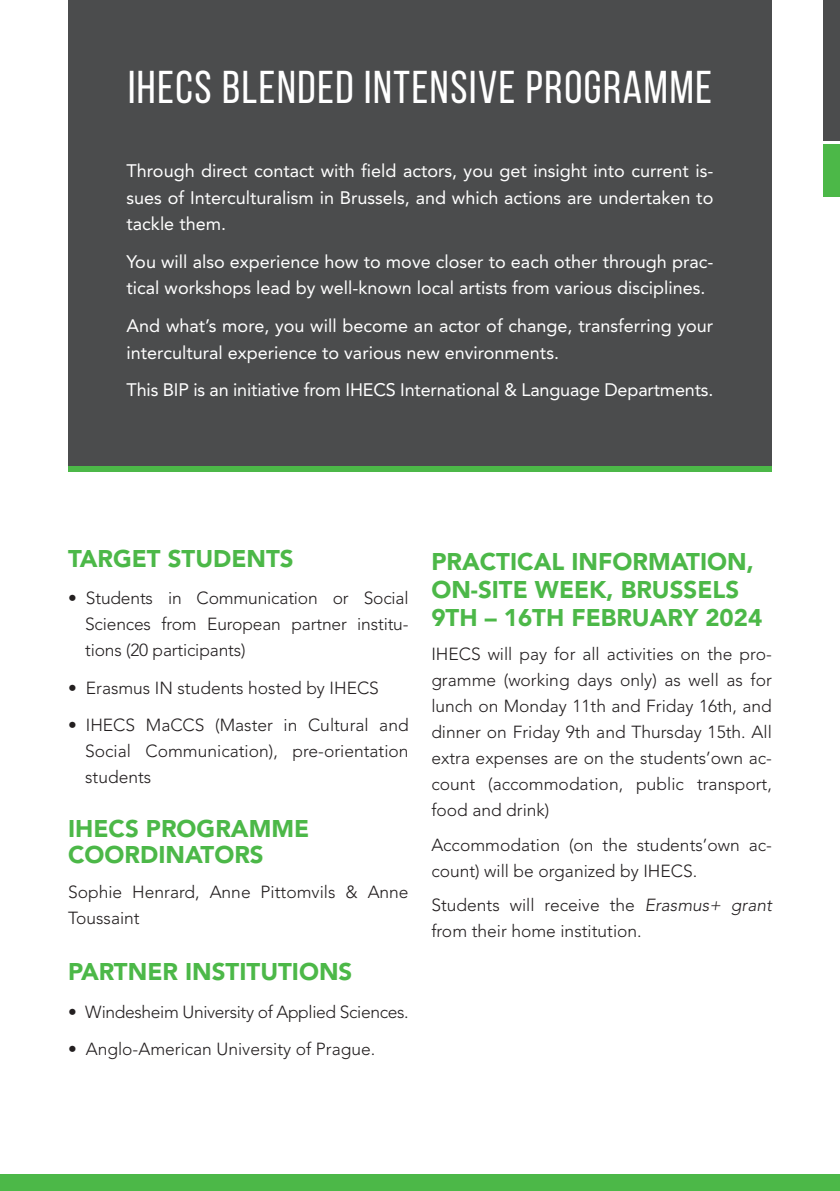
<style>
.page{position:relative;width:840px;height:1191px;background:#fff}
.page>*{position:absolute;margin:0;border:0;box-sizing:border-box;transform-origin:0 0}
.intertitre{font:46px "Bebas Neue";letter-spacing:.035em;color:#fff}
.DAY___SOUS_TITRE{font:900 24px/28px "Avenir LT Std";color:#4cb848}
.texte_courant_negatif{font:18px/26.4px "Avenir LT Std";color:#fff}
.texte_courant{font:300 17.4px/26px "Avenir LT Std";color:#231f20}
.TEXTE_COURANT_BULLET{font:300 17.4px/26px "Avenir LT Std";color:#231f20;text-align:justify}
.TEXTE_COURANT_BULLET-2{font:300 17.4px "Avenir LT Std";letter-spacing:-.02em;color:#231f20}
.s1{font-style:italic}
</style>
<div class="page">
<div style="left:68px;top:0;width:703px;height:468px;background:#4b4c4d"></div>
<div style="left:68px;top:466px;width:703px;height:6px;background:#4cb848"></div>
<div style="left:822px;top:0;width:17px;height:140px;background:#4b4c4d"></div>
<div style="left:822px;top:145px;width:17px;height:52px;background:#4cb848"></div>
<div style="left:0;top:1174px;width:839px;height:17px;background:#4cb848"></div>
<p class="intertitre" style="left:128px;top:62px;width:585px">IHECS BLENDED INTENSIVE PROGRAMME</p>
<p class="texte_courant_negatif" style="left:126px;top:158px;width:588px;text-align:justify">Through direct contact with field actors, you get insight into current is&shy;sues of Interculturalism in Brussels, and which actions are undertaken to tackle them.</p>
<p class="texte_courant_negatif" style="left:126px;top:249px;width:588px">You will also experience how to move closer to each other through prac&shy;tical workshops lead by well-known local artists from various disciplines.</p>
<p class="texte_courant_negatif" style="left:126px;top:313px;width:588px">And what’s more, you will become an actor of change, transferring your intercultural experience to various new environments.</p>
<p class="texte_courant_negatif" style="left:126px;top:377px;width:588px">This BIP is an initiative from IHECS International &amp; Language Departments.</p>
<p class="DAY___SOUS_TITRE" style="left:68px;top:544px;width:227px">TARGET STUDENTS</p>
<p class="TEXTE_COURANT_BULLET" style="left:85px;top:585px;width:325px;text-indent:-17px">• Students in Communication or Social Sciences from European partner institu&shy;tions (20 participants)</p>
<p class="TEXTE_COURANT_BULLET" style="left:68px;top:674px;width:312px">• Erasmus IN students hosted by IHECS</p>
<p class="TEXTE_COURANT_BULLET" style="left:85px;top:712px;width:325px;text-indent:-17px">• IHECS MaCCS (Master in Cultural and Social Communication), pre-orientation students</p>
<p class="DAY___SOUS_TITRE" style="left:68px;top:816px;width:242px;line-height:26px">IHECS PROGRAMME<br>COORDINATORS</p>
<p class="texte_courant" style="left:68px;top:879px;width:342px">Sophie Henrard, Anne Pittomvils &amp; Anne<br>Toussaint</p>
<p class="DAY___SOUS_TITRE" style="left:68px;top:957px;width:285px">PARTNER INSTITUTIONS</p>
<p class="TEXTE_COURANT_BULLET-2" style="left:68px;top:1001px;width:342px">• Windesheim University of Applied Sciences.</p>
<p class="TEXTE_COURANT_BULLET" style="left:68px;top:1036px;width:308px">• Anglo-American University of Prague.</p>
<p class="DAY___SOUS_TITRE" style="left:431px;top:547px;width:332px">PRACTICAL INFORMATION,<br>ON-SITE WEEK, BRUSSELS<br>9TH – 16TH FEBRUARY 2024</p>
<p class="texte_courant" style="left:431px;top:641px;width:342px;text-align:justify">IHECS will pay for all activities on the pro&shy;gramme (working days only) as well as for lunch on Monday 11th and Friday 16th, and dinner on Friday 9th and Thursday 15th. All extra expenses are on the students’own ac&shy;count (accommodation, public transport, food and drink)</p>
<p class="texte_courant" style="left:431px;top:832px;width:342px">Accommodation (on the students’own ac&shy;count) will be organized by IHECS.</p>
<p class="texte_courant" style="left:431px;top:892px;width:342px">Students will receive the <span class="s1">Erasmus+ grant </span>from their home institution.</p>
</div>
